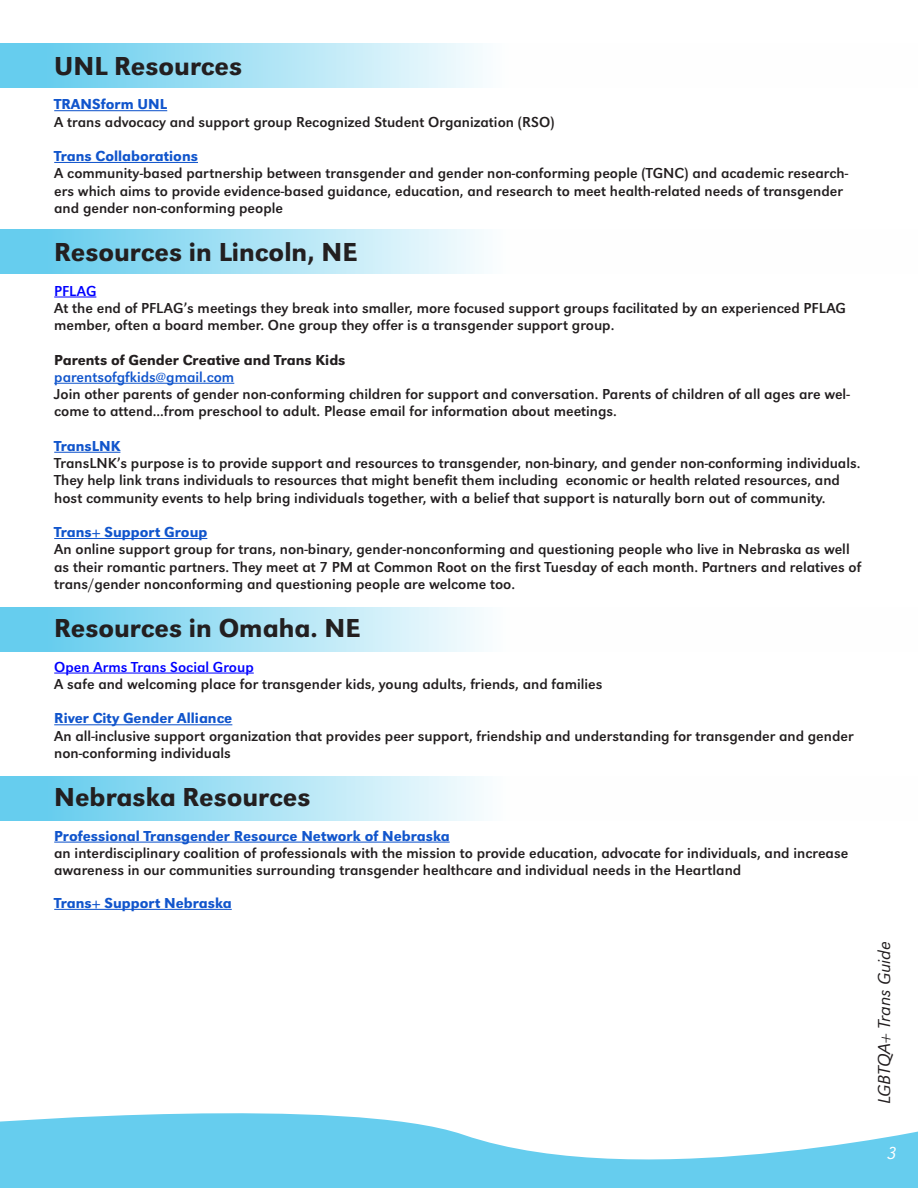
<style>
.page{position:relative;width:918px;height:1188px;background:#fff}
.page>*{position:absolute;margin:0;border:0;box-sizing:border-box;transform-origin:0 0}
.Normal1{font:500 27px "URW Grotesk T";color:#231f20}
.t1{font:italic 300 18px "URW Grotesk T";color:#231f20}
.t2{font:italic 300 18px "URW Grotesk T";color:#fff}
.t3{font:15px/17.2px "URW Grotesk T";color:#231f20}
.t4{font:500 15px "URW Grotesk T";color:#15c}
.t5{font:500 15px "URW Grotesk T";color:#231f20}
.t6{font:15px "URW Grotesk T";color:#00f}
.t7{font:15px "URW Grotesk T";color:#15c}
</style>
<div class="page">
<svg style="left:0;top:1113px;width:918px;height:75px;fill:#66cdee"></svg>
<svg style="left:0;top:230px;width:482px;height:44px;background:#a6e1f4"></svg>
<svg style="left:0;top:607px;width:482px;height:45px;background:#a6e1f4"></svg>
<svg style="left:0;top:777px;width:482px;height:44px;background:#a6e1f4"></svg>
<svg style="left:0;top:44px;width:482px;height:44px;background:#a6e1f4"></svg>
<hr style="left:54px;top:110px;width:113px;height:1px;background:#15c">
<hr style="left:54px;top:162px;width:144px;height:1px;background:#15c">
<hr style="left:54px;top:297px;width:42px;height:1px;background:#00f">
<hr style="left:54px;top:383px;width:180px;height:1px;background:#15c">
<hr style="left:54px;top:452px;width:66px;height:1px;background:#15c">
<hr style="left:54px;top:538px;width:153px;height:1px;background:#15c">
<hr style="left:54px;top:673px;width:200px;height:1px;background:#00f">
<hr style="left:54px;top:724px;width:178px;height:1px;background:#15c">
<hr style="left:54px;top:842px;width:396px;height:1px;background:#15c">
<hr style="left:54px;top:909px;width:178px;height:1px;background:#15c">
<p class="Normal1" style="left:54px;top:50px;width:190px">UNL Resources</p>
<p class="t4" style="left:54px;top:96px;width:115px">TRANSform UNL</p>
<p class="t3" style="left:54px;top:113px;width:502px">A trans advocacy and support group Recognized Student Organization (RSO)</p>
<p class="t4" style="left:54px;top:148px;width:145px">Trans Collaborations</p>
<p class="t3" style="left:54px;top:165px;width:795px">A community-based partnership between transgender and gender non-conforming people (TGNC) and academic research&shy;ers which aims to provide evidence-based guidance, education, and research to meet health-related needs of transgender and gender non-conforming people</p>
<p class="Normal1" style="left:54px;top:237px;width:305px">Resources in Lincoln, NE</p>
<p class="t6" style="left:54px;top:282px;width:44px">PFLAG</p>
<p class="t3" style="left:54px;top:299px;width:793px">At the end of PFLAG’s meetings they break into smaller, more focused support groups facilitated by an experienced PFLAG member, often a board member. One group they offer is a transgender support group.</p>
<p class="t5" style="left:54px;top:351px;width:293px">Parents of Gender Creative and Trans Kids</p>
<p class="t7" style="left:54px;top:368px;width:182px">parentsofgfkids@gmail.com</p>
<p class="t3" style="left:54px;top:386px;width:797px">Join other parents of gender non-conforming children for support and conversation. Parents of children of all ages are wel&shy;come to attend...from preschool to adult. Please email for information about meetings.</p>
<p class="t4" style="left:54px;top:437px;width:68px">TransLNK</p>
<p class="t3" style="left:54px;top:455px;width:808px">TransLNK’s purpose is to provide support and resources to transgender, non-binary, and gender non-conforming individuals.<br>They help link trans individuals to resources that might benefit them including economic or health related resources, and host community events to help bring individuals together, with a belief that support is naturally born out of community.</p>
<p class="t4" style="left:54px;top:524px;width:155px">Trans+ Support Group</p>
<p class="t3" style="left:54px;top:541px;width:809px">An online support group for trans, non-binary, gender-nonconforming and questioning people who live in Nebraska as well as their romantic partners. They meet at 7 PM at Common Root on the first Tuesday of each month. Partners and relatives of trans/gender nonconforming and questioning people are welcome too.</p>
<p class="Normal1" style="left:54px;top:613px;width:308px">Resources in Omaha. NE</p>
<p class="t6" style="left:54px;top:658px;width:201px">Open Arms Trans Social Group</p>
<p class="t3" style="left:54px;top:675px;width:550px">A safe and welcoming place for transgender kids, young adults, friends, and families</p>
<p class="t4" style="left:54px;top:710px;width:180px">River City Gender Alliance</p>
<p class="t3" style="left:54px;top:727px;width:801px">An all-inclusive support organization that provides peer support, friendship and understanding for transgender and gender non-conforming individuals</p>
<p class="Normal1" style="left:54px;top:782px;width:258px">Nebraska Resources</p>
<p class="t4" style="left:54px;top:827px;width:397px">Professional Transgender Resource Network of Nebraska</p>
<p class="t3" style="left:54px;top:844px;width:796px">an interdisciplinary coalition of professionals with the mission to provide education, advocate for individuals, and increase awareness in our communities surrounding transgender healthcare and individual needs in the Heartland</p>
<p class="t4" style="left:54px;top:894px;width:179px">Trans+ Support Nebraska</p>
<p class="t1" style="left:874px;top:1104px;width:164px;rotate:-90deg">LGBTQA+ Trans Guide</p>
<p class="t2" style="left:887px;top:1143px;width:11px">3</p>
</div>
